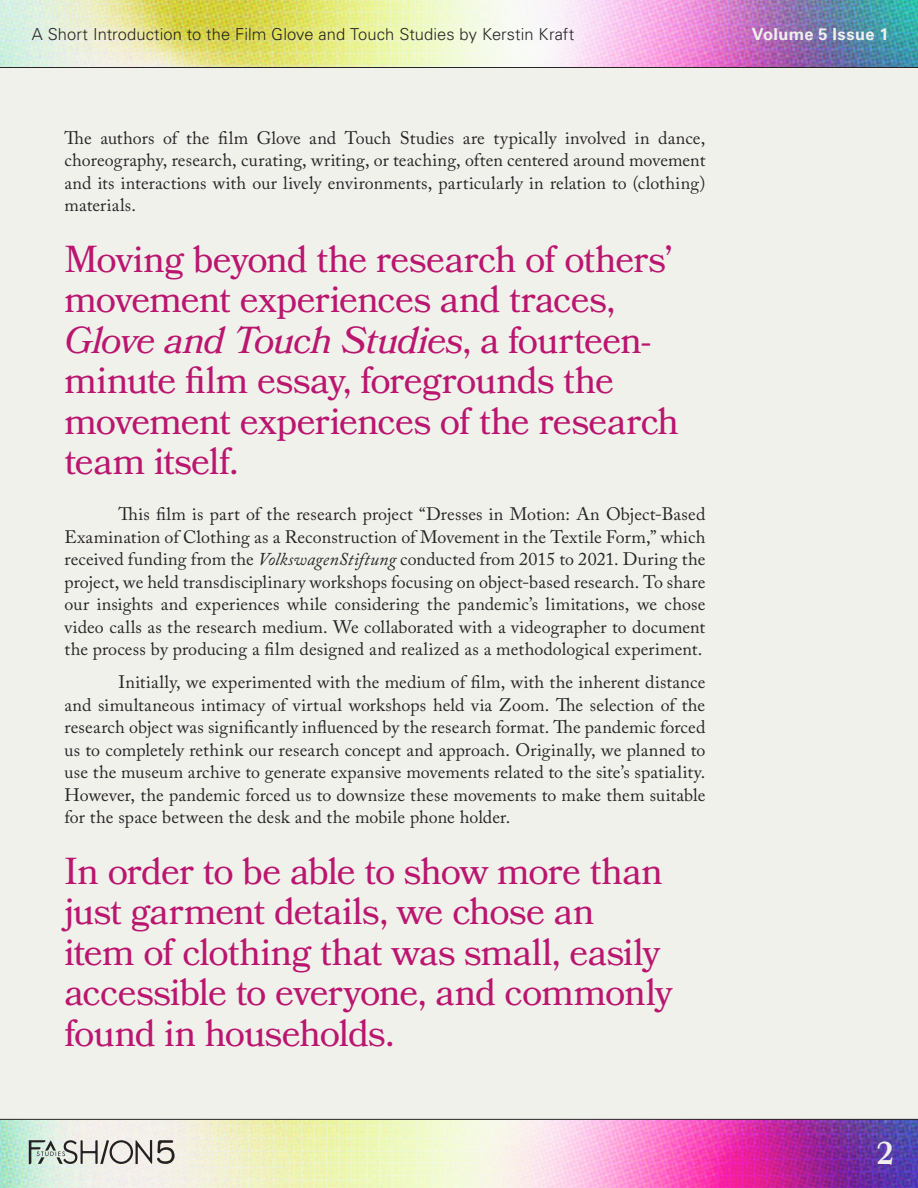
<style>
.page{position:relative;width:918px;height:1188px;background:#f1f1ec}
.page>*{position:absolute;margin:0;border:0;box-sizing:border-box;transform-origin:0 0}
.Pull_Quote{font:37.5px/40.5px "Bookmania";letter-spacing:-.025em;color:#ba166f}
.t1{font:600 31.5px "Bookmania";color:#f1f1ec}
.Body_Copy{font:18px/22.5px "Adobe Caslon Pro";letter-spacing:.005em;color:#282527;text-align:justify}
.t2{font:300 16.5px "Univers LT Std";letter-spacing:.005em;color:#282527}
.t3{font:700 16.5px "Univers LT Std";letter-spacing:.015em;color:#f1f1ec}
.s1{font-style:italic}
</style>
<div class="page">
<img style="left:0;top:1119px;width:918px;height:69px">
<img style="left:0;top:0;width:918px;height:68px">
<svg style="left:29px;top:1140px;width:146px;height:24px"></svg>
<p class="t2" style="left:32px;top:25px;width:544px">A Short Introduction to the Film Glove and Touch Studies by Kerstin Kraft</p>
<p class="t3" style="left:752px;top:25px;width:138px">Volume 5 Issue 1</p>
<p class="Body_Copy" style="left:64px;top:126px;width:642px">The authors of the film Glove and Touch Studies are typically involved in dance, choreography, research, curating, writing, or teaching, often centered around movement and its interactions with our lively environments, particularly in relation to (clothing) materials.</p>
<p class="Pull_Quote" style="left:64px;top:239px;width:616px">Moving beyond the research of others’ movement experiences and traces,<br><span class="s1">Glove and Touch Studies</span>, a fourteen&shy;minute film essay, foregrounds the movement experiences of the research team itself.</p>
<p class="Body_Copy" style="left:64px;top:503px;width:642px;text-indent:54px">This film is part of the research project “Dresses in Motion: An Object-Based Examination of Clothing as a Reconstruction of Movement in the Textile Form,” which received funding from the <span class="s1">VolkswagenStiftung</span> conducted from 2015 to 2021. During the project, we held transdisciplinary workshops focusing on object-based research. To share our insights and experiences while considering the pandemic’s limitations, we chose video calls as the research medium. We collaborated with a videographer to document the process by producing a film designed and realized as a methodological experiment.</p>
<p class="Body_Copy" style="left:64px;top:671px;width:642px;text-indent:54px">Initially, we experimented with the medium of film, with the inherent distance and simultaneous intimacy of virtual workshops held via Zoom. The selection of the research object was significantly influenced by the research format. The pandemic forced us to completely rethink our research concept and approach. Originally, we planned to use the museum archive to generate expansive movements related to the site’s spatiality.<br>However, the pandemic forced us to downsize these movements to make them suitable for the space between the desk and the mobile phone holder.</p>
<p class="Pull_Quote" style="left:64px;top:851px;width:610px">In order to be able to show more than just garment details, we chose an item of clothing that was small, easily accessible to everyone, and commonly found in households.</p>
<h2 class="t1" style="left:876px;top:1135px;width:20px">2</h2>
</div>
